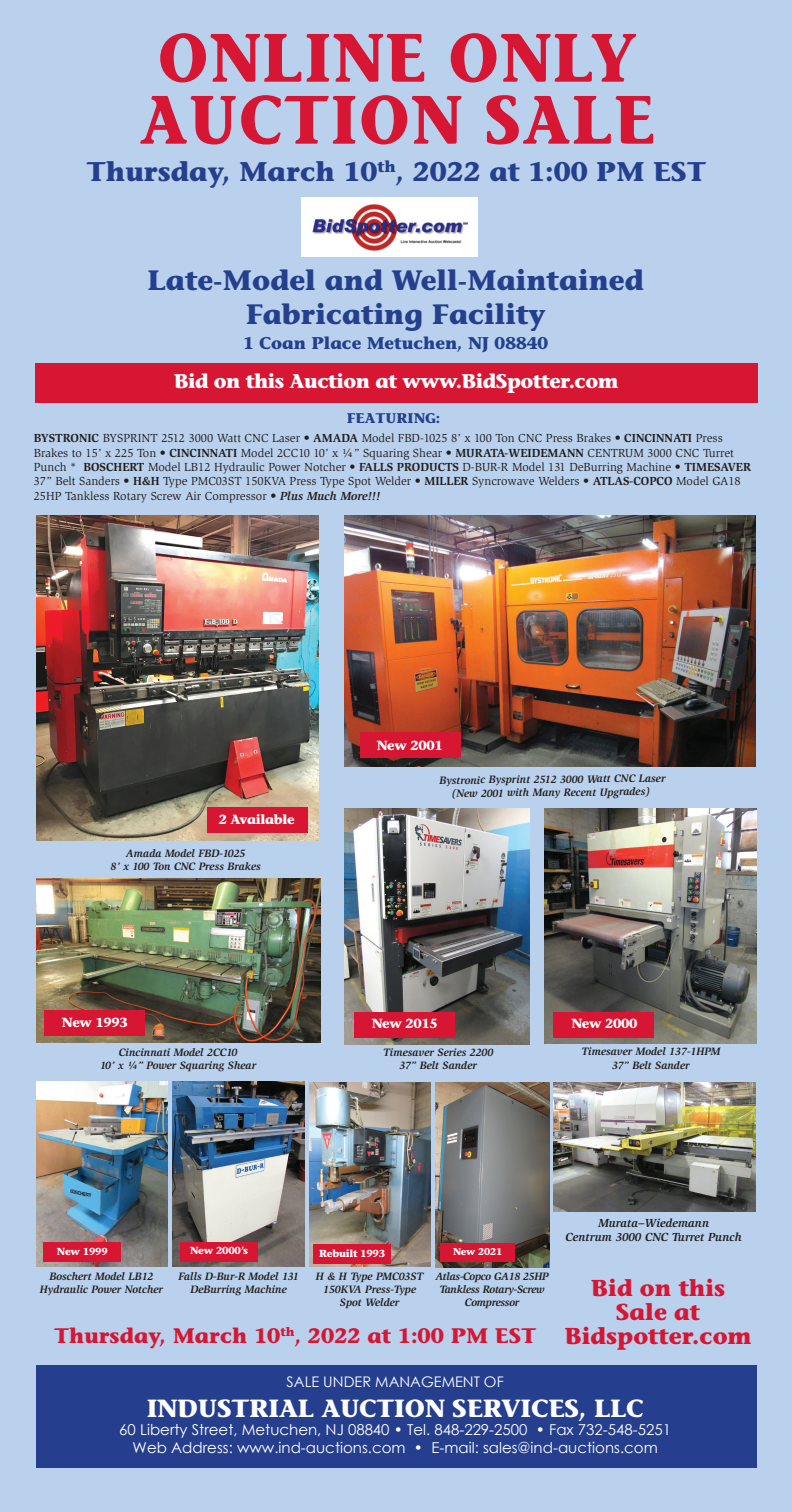
<style>
.page{position:relative;width:792px;height:1512px;background:#b9d1ec}
.page>*{position:absolute;margin:0;border:0;box-sizing:border-box;transform-origin:0 0}
.t1{font:700 68.2px/62px "Stone Informal Std";letter-spacing:.025em;color:#d71634;scale:.91 1}
.t2{font:700 28px/34.5px "Stone Informal Std";color:#253f8e;text-align:center}
.t3{font:700 27px "Stone Informal Std";color:#253f8e}
.t4{font:700 24.8px "Stone Informal Std";letter-spacing:-.01em;color:#fff}
.t5{font:700 23px/24px "Stone Informal Std";color:#d71634;text-align:center}
.t6{font:700 21px "Stone Informal Std";color:#d71634}
.t7{font:700 19.8px "Stone Informal Std";letter-spacing:-.025em;color:#fff}
.t8{font:700 17px "Stone Informal Std";color:#253f8e}
.t9{font:15px/18px "Century Gothic";color:#fff;text-align:center}
.t10{font:14.6px "Century Gothic";color:#fff}
.t11{font:700 14px "Stone Informal Std";color:#253f8e}
.t12{font:700 13.2px "Stone Informal Std";letter-spacing:-.025em;color:#fff}
.t13{font:12px/14.4px "Slimbach Std";color:#231f20}
.t14{font:italic 700 12px/14.4px "Slimbach Std";color:#231f20;text-align:center}
.t15{font:italic 700 11px/13.2px "Slimbach Std";color:#231f20;text-align:center}
.t16{font:italic 700 11px/13.2px "Slimbach Std";letter-spacing:-.025em;color:#231f20;text-align:center}
.t17{font:700 10.2px "Stone Informal Std";letter-spacing:-.025em;color:#fff}
.t18{font:700 9.8px "Stone Informal Std";letter-spacing:-.025em;color:#fff}
.s1{font-weight:700}
.s2{font-weight:700;font-style:italic}
</style>
<div class="page">
<div style="left:36px;top:1365px;width:721px;height:102px;background:#253f8e"></div>
<img style="left:302px;top:197px;width:176px;height:59px">
<div style="left:35px;top:363px;width:722px;height:39px;background:#d71634"></div>
<img style="left:345px;top:516px;width:411px;height:251px">
<div style="left:360px;top:733px;width:100px;height:25px;background:#d71634"></div>
<img style="left:36px;top:516px;width:283px;height:325px">
<div style="left:207px;top:807px;width:100px;height:25px;background:#d71634"></div>
<img style="left:36px;top:879px;width:285px;height:163px">
<div style="left:44px;top:1010px;width:100px;height:26px;background:#d71634"></div>
<img style="left:345px;top:809px;width:185px;height:235px">
<div style="left:354px;top:1012px;width:100px;height:25px;background:#d71634"></div>
<img style="left:36px;top:1081px;width:132px;height:186px">
<div style="left:43px;top:1243px;width:77px;height:19px;background:#d71634"></div>
<img style="left:173px;top:1081px;width:131px;height:185px">
<img style="left:545px;top:809px;width:212px;height:234px">
<div style="left:554px;top:1012px;width:100px;height:25px;background:#d71634"></div>
<div style="left:180px;top:1242px;width:77px;height:20px;background:#d71634"></div>
<img style="left:309px;top:1082px;width:121px;height:185px">
<div style="left:313px;top:1244px;width:77px;height:20px;background:#d71634"></div>
<img style="left:554px;top:1082px;width:202px;height:129px">
<img style="left:435px;top:1082px;width:115px;height:185px">
<div style="left:440px;top:1243px;width:74px;height:19px;background:#d71634"></div>
<h1 class="t1" style="left:140px;top:26px;width:567px">ONLINE ONLY<br>AUCTION SALE</h1>
<h3 class="t3" style="left:86px;top:155px;width:622px">Thursday, March 10<sup>th</sup>, 2022 at 1:00 PM EST</h3>
<h2 class="t2" style="left:147px;top:262px;width:498px">Late-Model and Well-Maintained<br>Fabricating Facility</h2>
<h3 class="t8" style="left:243px;top:333px;width:306px">1 Coan Place Metuchen, NJ 08840</h3>
<h3 class="t7" style="left:174px;top:369px;width:446px">Bid on this Auction at www.BidSpotter.com</h3>
<p class="t11" style="left:347px;top:410px;width:95px">FEATURING:</p>
<p class="t13" style="left:34px;top:431px;width:719px"><span class="s1">BYSTRONIC</span> BYSPRINT 2512 3000 Watt CNC Laser • <span class="s1">AMADA</span> Model FBD-1025 8’ x 100 Ton CNC Press Brakes • <span class="s1">CINCINNATI</span> Press Brakes to 15’ x 225 Ton • <span class="s1">CINCINNATI</span> Model 2CC10 10’ x ¼” Squaring Shear • <span class="s1">MURATA-WEIDEMANN</span> CENTRUM 3000 CNC Turret Punch * <span class="s1">BOSCHERT</span> Model LB12 Hydraulic Power Notcher • <span class="s1">FALLS PRODUCTS</span> D-BUR-R Model 131 DeBurring Machine • <span class="s1">TIMESAVER </span>37” Belt Sanders • <span class="s1">H&amp;H</span> Type PMC03ST 150KVA Press Type Spot Welder • <span class="s1">MILLER</span> Syncrowave Welders • <span class="s1">ATLAS-COPCO</span> Model GA18<br>25HP Tankless Rotary Screw Air Compressor • <span class="s2">Plus Much More!!!</span></p>
<p class="t12" style="left:219px;top:811px;width:77px">2 Available</p>
<p class="t15" style="left:111px;top:847px;width:152px">Amada Model FBD-1025<br>8’ x 100 Ton CNC Press Brakes</p>
<p class="t12" style="left:377px;top:737px;width:67px">New 2001</p>
<p class="t15" style="left:439px;top:774px;width:228px;rotate:-1deg">Bystronic Bysprint 2512 3000 Watt CNC Laser (New 2001 with Many Recent Upgrades)</p>
<p class="t12" style="left:62px;top:1014px;width:67px">New 1993</p>
<p class="t15" style="left:100px;top:1046px;width:157px">Cincinnati Model 2CC10<br>10’ x ¼” Power Squaring Shear</p>
<p class="t12" style="left:372px;top:1015px;width:67px">New 2015</p>
<p class="t15" style="left:383px;top:1046px;width:112px">Timesaver Series 2200<br>37” Belt Sander</p>
<p class="t12" style="left:572px;top:1015px;width:67px">New 2000</p>
<p class="t15" style="left:581px;top:1045px;width:141px">Timesaver Model 137-1HPM<br>37” Belt Sander</p>
<p class="t14" style="left:566px;top:1216px;width:178px">Murata–Wiedemann<br>Centrum 3000 CNC Turret Punch</p>
<p class="t17" style="left:57px;top:1245px;width:52px">New 1999</p>
<p class="t17" style="left:190px;top:1245px;width:60px">New 2000’s</p>
<p class="t17" style="left:319px;top:1247px;width:68px">Rebuilt 1993</p>
<p class="t18" style="left:453px;top:1245px;width:51px">New 2021</p>
<p class="t15" style="left:40px;top:1269px;width:125px">Boschert Model LB12<br>Hydraulic Power Notcher</p>
<p class="t15" style="left:179px;top:1269px;width:122px">Falls D-Bur-R Model 131<br>DeBurring Machine</p>
<p class="t15" style="left:316px;top:1269px;width:109px">H &amp; H Type PMC03ST<br>150KVA Press-Type<br>Spot Welder</p>
<p class="t16" style="left:436px;top:1269px;width:115px">Atlas-Copco GA18 25HP<br>Tankless Rotary-Screw<br>Compressor</p>
<h3 class="t6" style="left:54px;top:1323px;width:484px">Thursday, March 10<sup>th</sup>, 2022 at 1:00 PM EST</h3>
<h3 class="t5" style="left:564px;top:1276px;width:189px">Bid on this<br>Sale at<br>Bidspotter.com</h3>
<p class="t10" style="left:287px;top:1372px;width:219px">SALE UNDER MANAGEMENT OF</p>
<h3 class="t4" style="left:147px;top:1393px;width:498px">INDUSTRIAL AUCTION SERVICES, LLC</h3>
<p class="t9" style="left:119px;top:1420px;width:553px">60 Liberty Street, Metuchen, NJ 08840 • Tel. 848-229-2500 • Fax 732-548-5251<br>Web Address: www.ind-auctions.com • E-mail: sales@ind-auctions.com</p>
</div>
